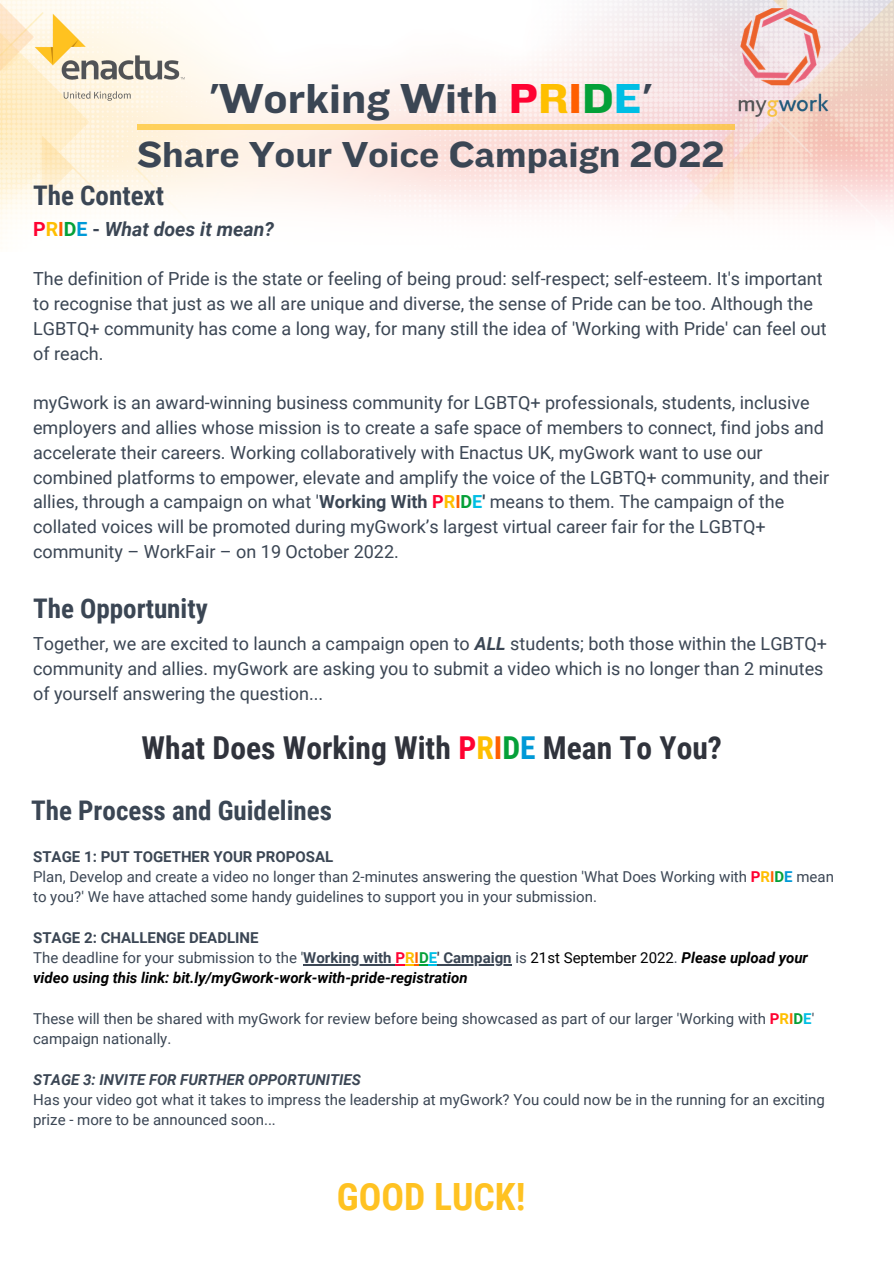
<style>
.page{position:relative;width:894px;height:1264px;background:#fff}
.page>*{position:absolute;margin:0;border:0;box-sizing:border-box;transform-origin:0 0}
.t1{font:43.5px "Knockout HTF52 Cruiserweight";color:#3b4654}
.t2{font:37.5px "Knockout HTF52 Cruiserweight";color:#3b4654}
.t3{font:700 37.5px "Roboto Condensed";color:#ffc222}
.t4{font:700 31.5px "Roboto Condensed";color:#30333c}
.t5{font:700 27px "Roboto Condensed";color:#3b4654}
.t6{font:italic 700 19.5px "Roboto";color:#3b4654}
.t7{font:18px/24.8px "Roboto";color:#3b4654}
.t8{font:15px/20.2px "Roboto";color:#3b4654}
.t9{font:italic 700 15px/20.2px "Roboto";color:#000}
.t10{font:italic 700 15px "Roboto";color:#3b4654}
.s1{color:#ff0231}
.s2{color:#ffbf00}
.s3{color:#ff5f00}
.s4{color:#04a038}
.s5{color:#00bee4}
.s6{font-style:normal;color:#ff0231}
.s7{font-style:normal;color:#ffbf00}
.s8{font-style:normal;color:#ff5f00}
.s9{font-style:normal;color:#04a038}
.s10{font-style:normal;color:#0099d7}
.s11{font-style:normal}
.s12{font-weight:700}
.s13{font-weight:700;color:#ff0231}
.s14{font-weight:700;color:#ffbf00}
.s15{font-weight:700;color:#ff5f00}
.s16{font-weight:700;color:#04a038}
.s17{font-weight:700;color:#00bee4}
.s18{font-weight:700;font-style:italic}
.s19{color:#0099d7}
.s20{font-weight:700;color:#0099d7}
.s21{font-style:normal;color:#3b4654}
.s22{font-weight:400;font-style:normal;color:#3b4654}
.s23{font-style:normal;color:#00bee4}
.s24{font-weight:400;font-style:normal}
</style>
<div class="page">
<img style="left:0;top:0;width:893px;height:966px">
<img style="left:33px;top:5px;width:152px;height:99px">
<div style="left:137px;top:124px;width:597px;height:6px;background:#fecd5c"></div>
<img style="left:729px;top:9px;width:108px;height:108px">
<hr style="left:303px;top:964px;width:92px;height:1px;background:#3b4654">
<svg style="left:395px;top:964px;width:42px;height:1px"></svg>
<hr style="left:437px;top:964px;width:74px;height:1px;background:#3b4654">
<h1 class="t1" style="left:209px;top:75px;width:444px">'Working With <span class="s1">P</span><span class="s2">R</span><span class="s3">I</span><span class="s4">D</span><span class="s5">E</span>'</h1>
<h2 class="t2" style="left:137px;top:134px;width:589px">Share Your Voice Campaign 2022</h2>
<h3 class="t5" style="left:33px;top:179px;width:132px">The Context</h3>
<p class="t6" style="left:33px;top:218px;width:242px"><span class="s6">P</span><span class="s7">R</span><span class="s8">I</span><span class="s9">D</span><span class="s10">E</span> <span class="s11">-</span> What does it mean?</p>
<p class="t7" style="left:33px;top:267px;width:794px">The definition of Pride is the state or feeling of being proud: self-respect; self-esteem. It's important to recognise that just as we all are unique and diverse, the sense of Pride can be too. Although the LGBTQ+ community has come a long way, for many still the idea of 'Working with Pride' can feel out of reach.</p>
<p class="t7" style="left:33px;top:390px;width:797px">myGwork is an award-winning business community for LGBTQ+ professionals, students, inclusive employers and allies whose mission is to create a safe space of members to connect, find jobs and accelerate their careers. Working collaboratively with Enactus UK, myGwork want to use our combined platforms to empower, elevate and amplify the voice of the LGBTQ+ community, and their allies, through a campaign on what '<span class="s12">Working With</span> <span class="s13">P</span><span class="s14">R</span><span class="s15">I</span><span class="s16">D</span><span class="s17">E</span><span class="s12">'</span> means to them. The campaign of the collated voices will be promoted during myGwork’s largest virtual career fair for the LGBTQ+ community – WorkFair – on 19 October 2022.</p>
<h3 class="t5" style="left:33px;top:592px;width:176px">The Opportunity</h3>
<p class="t7" style="left:33px;top:632px;width:795px">Together, we are excited to launch a campaign open to <span class="s18">ALL</span> students; both those within the LGBTQ+ community and allies. myGwork are asking you to submit a video which is no longer than 2 minutes of yourself answering the question...</p>
<h3 class="t4" style="left:142px;top:730px;width:581px">What Does Working With <span class="s1">P</span><span class="s2">R</span><span class="s3">I</span><span class="s4">D</span><span class="s19">E</span> Mean To You?</h3>
<h3 class="t5" style="left:31px;top:794px;width:302px">The Process and Guidelines</h3>
<p class="t8" style="left:33px;top:846px;width:802px"><span class="s12">STAGE 1: PUT TOGETHER YOUR PROPOSAL<br></span>Plan, Develop and create a video no longer than 2-minutes answering the question 'What Does Working with <span class="s13">P</span><span class="s14">R</span><span class="s15">I</span><span class="s16">D</span><span class="s20">E</span> mean to you?' We have attached some handy guidelines to support you in your submission.</p>
<p class="t9" style="left:33px;top:927px;width:776px"><span class="s21">STAGE 2: CHALLENGE DEADLINE<br></span><span class="s22">The deadline for your submission to the '</span><span class="s21">Working with</span> <span class="s6">P</span><span class="s7">R</span><span class="s8">I</span><span class="s9">D</span><span class="s23">E</span><span class="s21">' Campaign</span> <span class="s22">is</span> <span class="s24">21st September 2022</span><span class="s22">.</span> Please upload your video using this link: bit.ly/myGwork-work-with-pride-registration</p>
<p class="t8" style="left:33px;top:1008px;width:782px">These will then be shared with myGwork for review before being showcased as part of our larger 'Working with <span class="s13">P</span><span class="s14">R</span><span class="s15">I</span><span class="s16">D</span><span class="s17">E</span>' campaign nationally.</p>
<p class="t10" style="left:33px;top:1070px;width:329px">STAGE 3: INVITE FOR FURTHER OPPORTUNITIES</p>
<p class="t8" style="left:33px;top:1089px;width:793px">Has your video got what it takes to impress the leadership at myGwork? You could now be in the running for an exciting prize - more to be announced soon...</p>
<h2 class="t3" style="left:337px;top:1174px;width:190px">GOOD LUCK!</h2>
</div>
